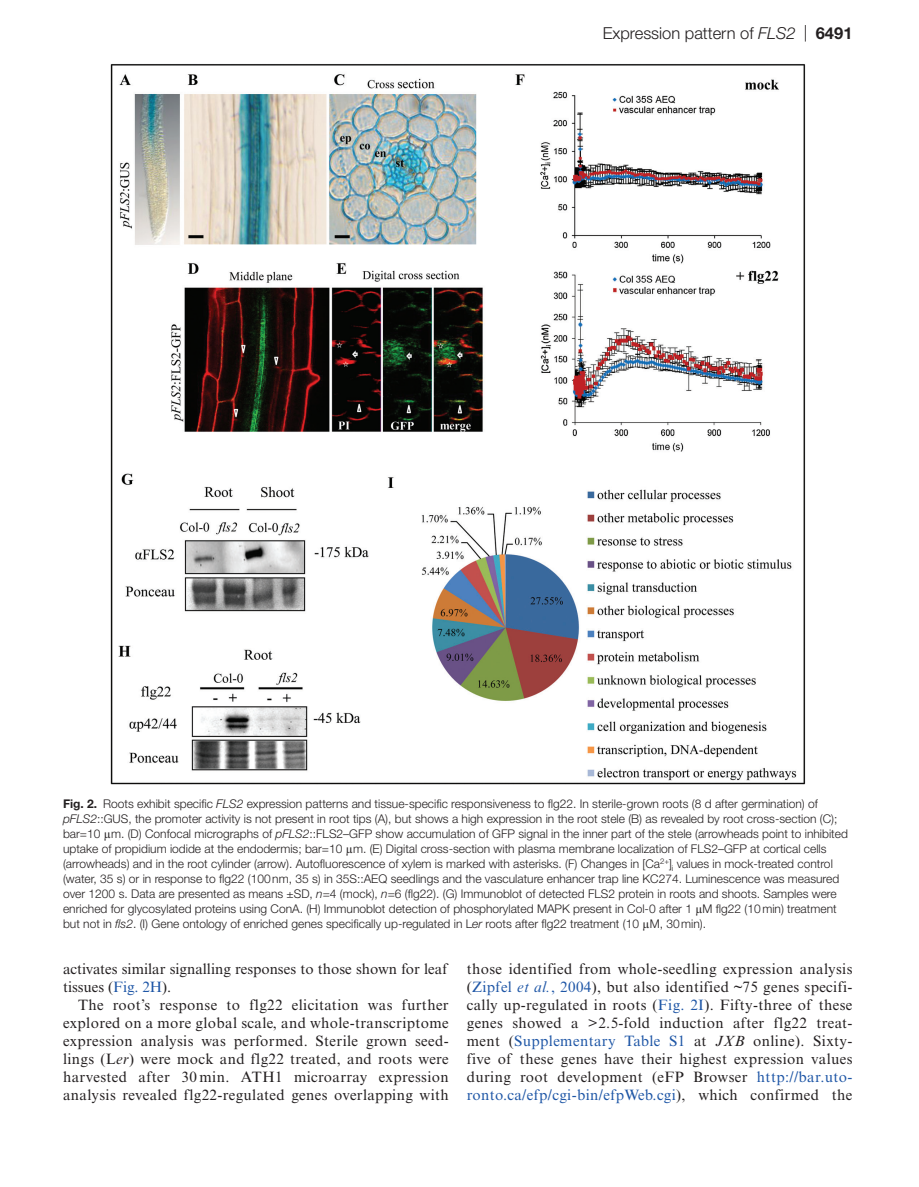
<style>
.page{position:relative;width:919px;height:1187px;background:#fff}
.page>*{position:absolute;margin:0;border:0;box-sizing:border-box;transform-origin:0 0}
.t1{font:300 16.5px "Helvetica Neue LT Std";color:#231f20}
.t2{font:15px/18px "Times New Roman MT Std";letter-spacing:.015em;color:#231f20;text-align:justify}
.t3{font:300 12px/15px "Helvetica Neue LT Std";color:#231f20}
.s1{font-style:italic}
.s2{font-weight:700}
.s3{font-family:"Gandhari Unicode";font-weight:400}
.s4{color:#1e56a6}
.s5{font-style:italic;color:#1e56a6}
</style>
<div class="page">
<img style="left:110px;top:64px;width:695px;height:720px">
<h1 class="t1" style="left:602px;top:23px;width:251px">Expression pattern of <span class="s1">FLS2</span> | <span class="s2">6491</span></h1>
<p class="t3" style="left:63px;top:796px;width:786px"><span class="s2">Fig. 2.</span> Roots exhibit specific <span class="s1">FLS2</span> expression patterns and tissue-specific responsiveness to flg22. In sterile-grown roots (8 d after germination) of <span class="s1">pFLS2</span>::GUS, the promoter activity is not present in root tips (A), but shows a high expression in the root stele (B) as revealed by root cross-section (C); bar=10 <span class="s3">μ</span>m. (D) Confocal micrographs of <span class="s1">pFLS2</span>::FLS2–GFP show accumulation of GFP signal in the inner part of the stele (arrowheads point to inhibited uptake of propidium iodide at the endodermis; bar=10 <span class="s3">μ</span>m. (E) Digital cross-section with plasma membrane localization of FLS2–GFP at cortical cells (arrowheads) and in the root cylinder (arrow). Autofluorescence of xylem is marked with asterisks. (F) Changes in [Ca<sup>2+</sup>]<sub>i</sub> values in mock-treated control (water, 35 s) or in response to flg22 (100nm, 35 s) in 35S::AEQ seedlings and the vasculature enhancer trap line KC274. Luminescence was measured over 1200 s. Data are presented as means ±SD, <span class="s1">n</span>=4 (mock), <span class="s1">n</span>=6 (flg22). (G) Immunoblot of detected FLS2 protein in roots and shoots. Samples were enriched for glycosylated proteins using ConA. (H) Immunoblot detection of phosphorylated MAPK present in Col-0 after 1 <span class="s3">μ</span>M flg22 (10min) treatment but not in <span class="s1">fls2</span>. (I) Gene ontology of enriched genes specifically up-regulated in L<span class="s1">er</span> roots after flg22 treatment (10 <span class="s3">μ</span>M, 30min).</p>
<p class="t2" style="left:63px;top:959px;width:386px">activates similar signalling responses to those shown for leaf tissues (<span class="s4">Fig. 2H</span>).</p>
<p class="t2" style="left:63px;top:995px;width:387px;text-indent:15px">The root’s response to flg22 elicitation was further explored on a more global scale, and whole-transcriptome expression analysis was performed. Sterile grown seed&shy;lings (L<span class="s1">er</span>) were mock and flg22 treated, and roots were harvested after 30 min. ATH1 microarray expression analysis revealed flg22-regulated genes overlapping with</p>
<p class="t2" style="left:466px;top:959px;width:387px">those identified from whole-seedling expression analysis (<span class="s4">Zipfel</span> <span class="s5">et al.</span><span class="s4">, 2004</span>), but also identified ~75 genes specifi&shy;cally up-regulated in roots (<span class="s4">Fig. 2I</span>). Fifty-three of these genes showed a &gt;2.5-fold induction after flg22 treat&shy;ment (<span class="s4">Supplementary Table S1</span> at <span class="s1">JXB</span> online). Sixty&shy;five of these genes have their highest expression values during root development (eFP Browser <span class="s4">http://bar.uto&shy;ronto.ca/efp/cgi-bin/efpWeb.cgi</span>), which confirmed the</p>
</div>
